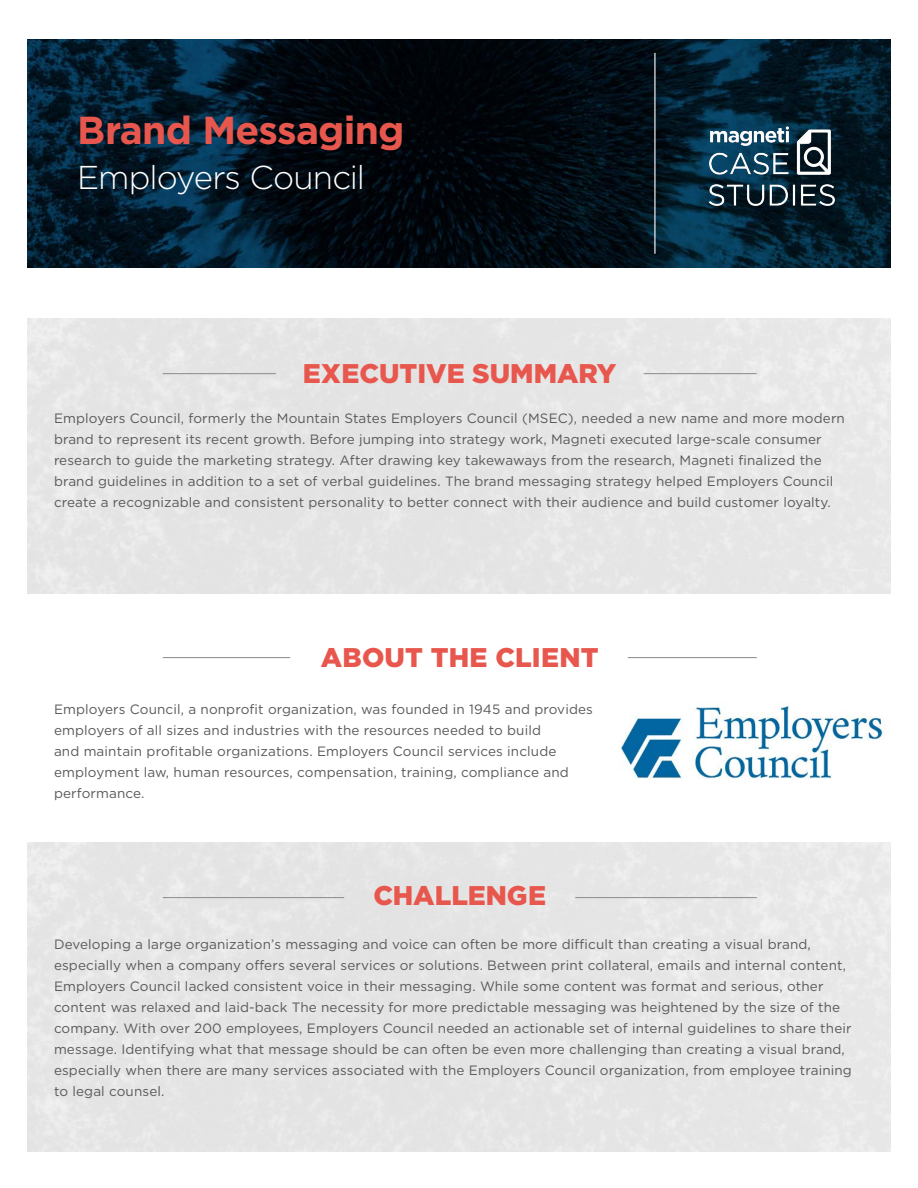
<style>
.page{position:relative;width:918px;height:1188px;background:#fff}
.page>*{position:absolute;margin:0;border:0;box-sizing:border-box;transform-origin:0 0}
.t1{font:700 39px "Gotham";letter-spacing:-.02em;color:#e8574d}
.t2{font:300 33px "Gotham";letter-spacing:-.03em;color:#fff}
.t3{font:900 27px "Gotham";color:#e8574d}
.t4{font:13.5px/21px "Gotham";letter-spacing:.01em;color:#59595c}
</style>
<div class="page">
<img style="left:27px;top:39px;width:864px;height:229px">
<hr style="left:163px;top:657px;width:127px;height:1px;background:#939598">
<hr style="left:628px;top:657px;width:129px;height:1px;background:#939598">
<hr style="left:575px;top:897px;width:182px;height:1px;background:#939598">
<hr style="left:163px;top:897px;width:181px;height:1px;background:#939598">
<hr style="left:163px;top:373px;width:113px;height:1px;background:#939598">
<hr style="left:644px;top:373px;width:113px;height:1px;background:#939598">
<hr style="left:654px;top:53px;width:2px;height:201px;background:#fff">
<img style="left:699px;top:120px;width:144px;height:94px">
<img style="left:621px;top:706px;width:263px;height:73px">
<h1 class="t1" style="left:77px;top:104px;width:329px">Brand Messaging</h1>
<h2 class="t2" style="left:77px;top:156px;width:289px">Employers Council</h2>
<h3 class="t3" style="left:303px;top:354px;width:315px">EXECUTIVE SUMMARY</h3>
<p class="t4" style="left:54px;top:407px;width:792px">Employers Council, formerly the Mountain States Employers Council (MSEC), needed a new name and more modern brand to represent its recent growth. Before jumping into strategy work, Magneti executed large-scale consumer research to guide the marketing strategy. After drawing key takewaways from the research, Magneti finalized the brand guidelines in addition to a set of verbal guidelines. The brand messaging strategy helped Employers Council create a recognizable and consistent personality to better connect with their audience and build customer loyalty.</p>
<h3 class="t3" style="left:321px;top:639px;width:280px">ABOUT THE CLIENT</h3>
<p class="t4" style="left:54px;top:699px;width:540px">Employers Council, a nonprofit organization, was founded in 1945 and provides employers of all sizes and industries with the resources needed to build<br>and maintain profitable organizations. Employers Council services include employment law, human resources, compensation, training, compliance and performance.</p>
<h3 class="t3" style="left:373px;top:877px;width:174px">CHALLENGE</h3>
<p class="t4" style="left:54px;top:933px;width:799px">Developing a large organization’s messaging and voice can often be more difficult than creating a visual brand, especially when a company offers several services or solutions. Between print collateral, emails and internal content, Employers Council lacked consistent voice in their messaging. While some content was format and serious, other content was relaxed and laid-back The necessity for more predictable messaging was heightened by the size of the company. With over 200 employees, Employers Council needed an actionable set of internal guidelines to share their message. Identifying what that message should be can often be even more challenging than creating a visual brand, especially when there are many services associated with the Employers Council organization, from employee training to legal counsel.</p>
</div>
